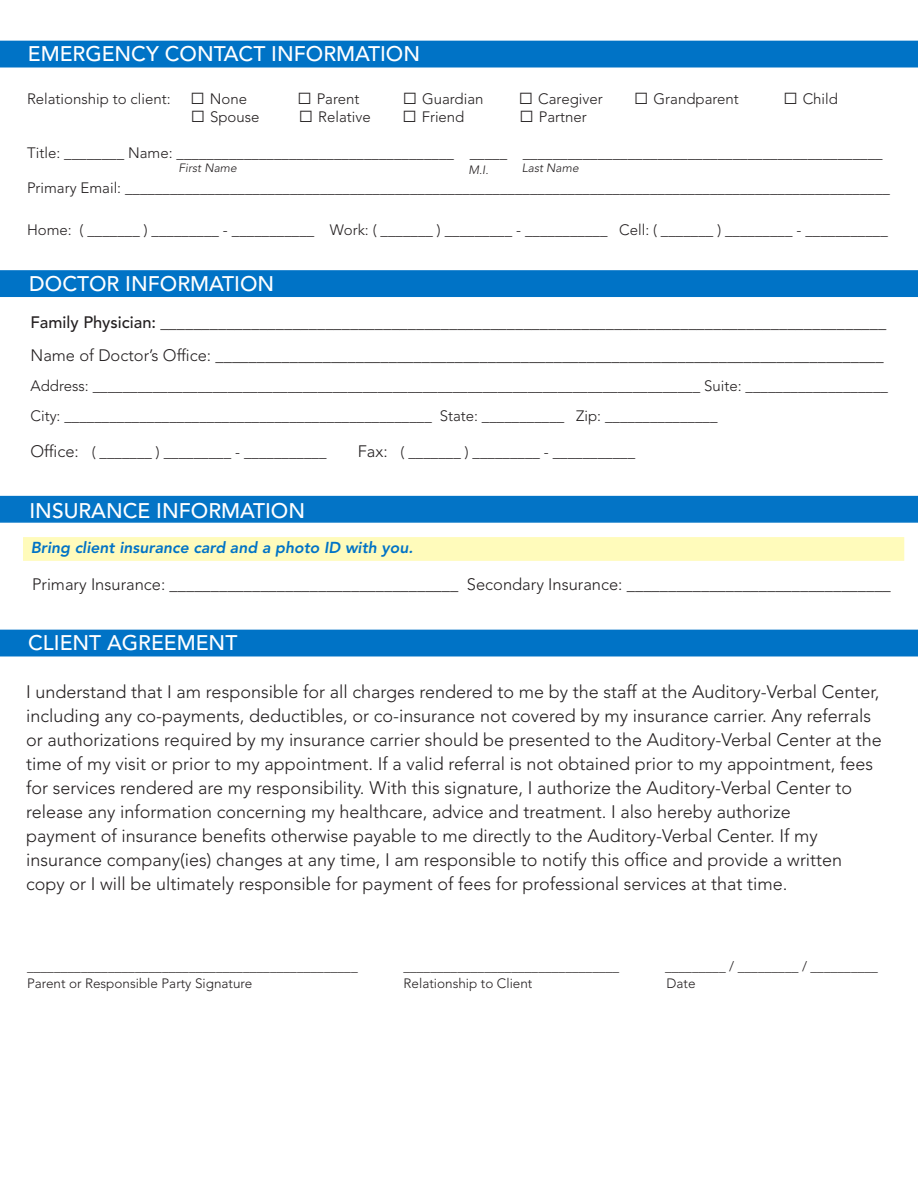
<style>
.page{position:relative;width:918px;height:1188px;background:#fff}
.page>*{position:absolute;margin:0;border:0;box-sizing:border-box;transform-origin:0 0}
.t1{font:500 21px "Avenir LT Std";color:#fff}
.t2{font:300 18px/24px "Avenir LT Std";color:#231f20}
.t3{font:300 16.5px "Avenir LT Std";color:#231f20}
.t4{font:italic 800 15.75px "Avenir LT Std";color:#0073c6}
.t5{font:300 15px "Avenir LT Std";color:#231f20}
.t6{font:300 13.5px "Avenir LT Std";color:#231f20}
.t7{font:italic 300 12px "Avenir LT Std";color:#231f20}
.s1{font-family:"Tahoma";font-weight:400}
.s2{font-weight:500}
.s3{font-size:16.5px}
</style>
<div class="page">
<div style="left:0;top:630px;width:918px;height:26px;background:#0073c6"></div>
<div style="left:0;top:41px;width:918px;height:27px;background:#0073c6"></div>
<div style="left:23px;top:537px;width:881px;height:24px;background:#fffbbb"></div>
<div style="left:0;top:496px;width:918px;height:27px;background:#0374c6"></div>
<div style="left:0;top:270px;width:918px;height:27px;background:#0073c6"></div>
<p class="t1" style="left:28px;top:42px;width:394px">EMERGENCY CONTACT INFORMATION</p>
<p class="t5" style="left:27px;top:90px;width:145px">Relationship to client:</p>
<p class="t5" style="left:190px;top:90px;width:58px"><span class="s1">☐</span> None</p>
<p class="t5" style="left:297px;top:90px;width:64px"><span class="s1">☐</span> Parent</p>
<p class="t5" style="left:402px;top:90px;width:83px"><span class="s1">☐</span> Guardian</p>
<p class="t5" style="left:519px;top:90px;width:86px"><span class="s1">☐</span> Caregiver</p>
<p class="t5" style="left:634px;top:90px;width:106px"><span class="s1">☐</span> Grandparent</p>
<p class="t5" style="left:783px;top:90px;width:56px"><span class="s1">☐</span> Child</p>
<p class="t5" style="left:190px;top:108px;width:71px"><span class="s1">☐</span> Spouse</p>
<p class="t5" style="left:299px;top:108px;width:74px"><span class="s1">☐</span> Relative</p>
<p class="t5" style="left:402px;top:108px;width:64px"><span class="s1">☐</span> Friend</p>
<p class="t5" style="left:519px;top:108px;width:69px"><span class="s1">☐</span> Partner</p>
<p class="t5" style="left:27px;top:144px;width:857px">Title: ________ Name: _____________________________________ _____ ________________________________________________</p>
<p class="t5" style="left:27px;top:179px;width:865px">Primary Email: ______________________________________________________________________________________________________</p>
<p class="t5" style="left:27px;top:221px;width:862px">Home: ( _______ ) _________ - ___________ Work: ( _______ ) _________ - ___________ Cell: ( _______ ) _________ - ___________</p>
<p class="t7" style="left:179px;top:161px;width:60px">First Name</p>
<p class="t7" style="left:468px;top:162px;width:22px">M.I.</p>
<p class="t7" style="left:522px;top:161px;width:58px">Last Name</p>
<p class="t1" style="left:29px;top:272px;width:246px">DOCTOR INFORMATION</p>
<p class="t3" style="left:31px;top:313px;width:857px"><span class="s2">Family Physician:</span> ________________________________________________________________________________________</p>
<p class="t3" style="left:31px;top:346px;width:855px">Name of Doctor’s Office: _________________________________________________________________________________</p>
<p class="t5" style="left:31px;top:377px;width:859px">Address: _________________________________________________________________________________ Suite: ___________________</p>
<p class="t5" style="left:31px;top:407px;width:689px">City: _________________________________________________ State: ___________ Zip: _______________</p>
<p class="t5" style="left:31px;top:443px;width:297px"><span class="s3">Office:</span> ( _______ ) _________ - ___________</p>
<p class="t5" style="left:358px;top:443px;width:279px"><span class="s3">Fax:</span> ( _______ ) _________ - ___________</p>
<p class="t1" style="left:29px;top:498px;width:277px">INSURANCE INFORMATION</p>
<p class="t4" style="left:31px;top:539px;width:384px">Bring client insurance card and a photo ID with you.</p>
<p class="t3" style="left:32px;top:574px;width:860px">Primary Insurance: ___________________________________ Secondary Insurance: ________________________________</p>
<p class="t1" style="left:28px;top:631px;width:211px">CLIENT AGREEMENT</p>
<p class="t2" style="left:26px;top:680px;width:857px">I understand that I am responsible for all charges rendered to me by the staff at the Auditory-Verbal Center, including any co-payments, deductibles, or co-insurance not covered by my insurance carrier. Any referrals or authorizations required by my insurance carrier should be presented to the Auditory-Verbal Center at the time of my visit or prior to my appointment. If a valid referral is not obtained prior to my appointment, fees for services rendered are my responsibility. With this signature, I authorize the Auditory-Verbal Center to release any information concerning my healthcare, advice and treatment. I also hereby authorize</p>
<p class="t2" style="left:26px;top:824px;width:793px">payment of insurance benefits otherwise payable to me directly to the Auditory-Verbal Center. If my</p>
<p class="t2" style="left:26px;top:848px;width:818px">insurance company(ies) changes at any time, I am responsible to notify this office and provide a written</p>
<p class="t2" style="left:26px;top:872px;width:763px">copy or I will be ultimately responsible for payment of fees for professional services at that time.</p>
<p class="t6" style="left:27px;top:959px;width:332px">_________________________________________________</p>
<p class="t6" style="left:403px;top:959px;width:217px">________________________________</p>
<p class="t6" style="left:665px;top:959px;width:215px">_________ / _________ / __________</p>
<p class="t6" style="left:27px;top:975px;width:227px">Parent or Responsible Party Signature</p>
<p class="t6" style="left:404px;top:975px;width:130px">Relationship to Client</p>
<p class="t6" style="left:667px;top:975px;width:31px">Date</p>
</div>
